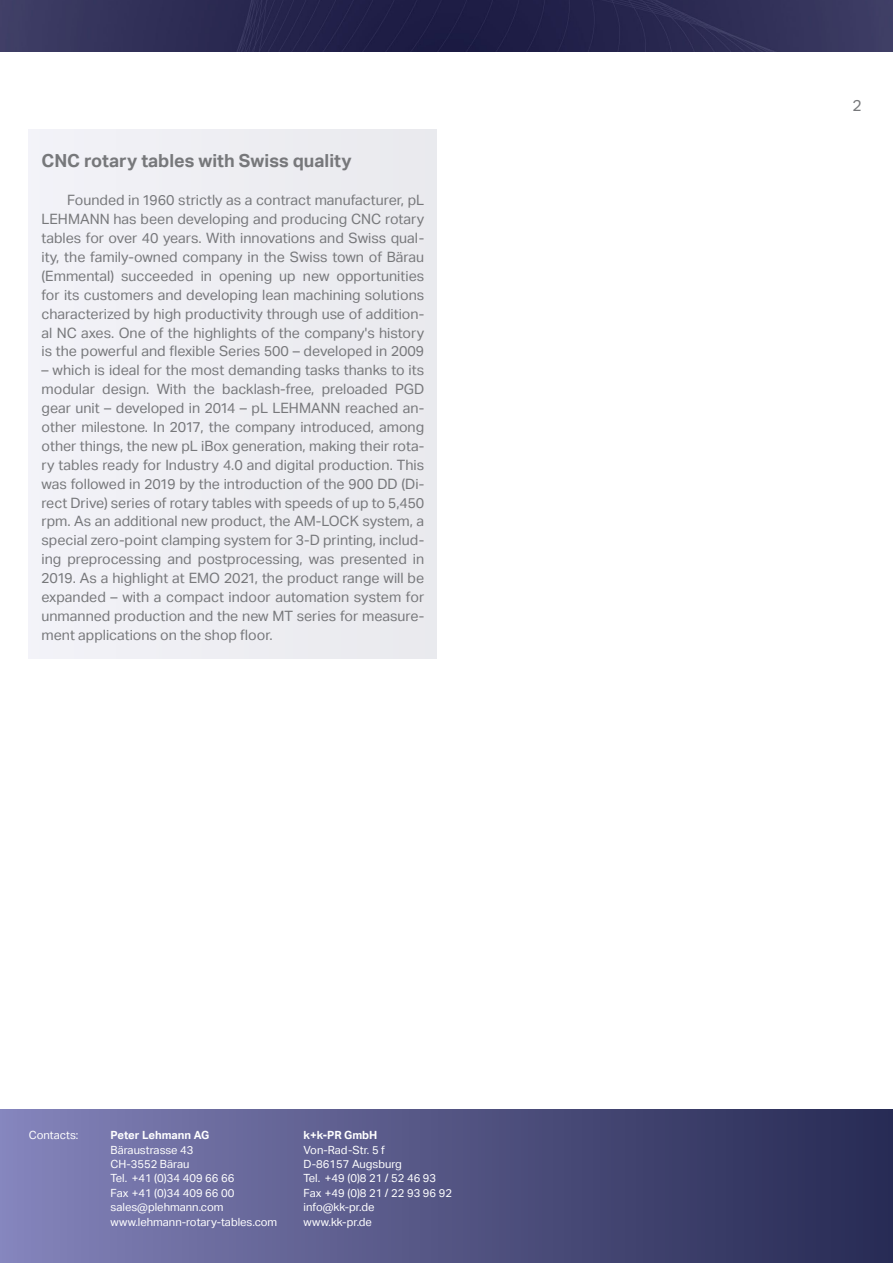
<style>
.page{position:relative;width:893px;height:1263px;background:#fff}
.page>*{position:absolute;margin:0;border:0;box-sizing:border-box;transform-origin:0 0}
.t1{font:700 18px "Aktiv Grotesk Trial";color:#77787b}
.t2{font:15.75px "Aktiv Grotesk Trial";color:#77787b}
.t3{font:14.25px/18.9px "Aktiv Grotesk Trial";color:#77787b;text-align:justify}
.t4{font:11.25px/14.4px "Aktiv Grotesk Trial";color:#fff}
.t5{font:700 11.25px "Aktiv Grotesk Trial";color:#fff}
</style>
<div class="page">
<img style="left:0;top:0;width:893px;height:51px">
<div style="left:0;top:1110px;width:893px;height:153px;background:linear-gradient(to right,#8383b9,#262951)"></div>
<div style="left:29px;top:130px;width:408px;height:529px;background:#eeeef2"></div>
<p class="t1" style="left:42px;top:151px;width:312px">CNC rotary tables with Swiss quality</p>
<p class="t3" style="left:42px;top:191px;width:384px;text-indent:26px">Founded in 1960 strictly as a contract manufacturer, pL LEHMANN has been developing and producing CNC rotary tables for over 40 years. With innovations and Swiss qual&shy;ity, the family-owned company in the Swiss town of Bärau (Emmental) succeeded in opening up new opportunities for its customers and developing lean machining solutions characterized by high productivity through use of addition&shy;al NC axes. One of the highlights of the company's history is the powerful and flexible Series 500 – developed in 2009</p>
<p class="t3" style="left:42px;top:361px;width:384px">– which is ideal for the most demanding tasks thanks to its modular design. With the backlash-free, preloaded PGD gear unit – developed in 2014 – pL LEHMANN reached an&shy;other milestone. In 2017, the company introduced, among other things, the new pL iBox generation, making their rota&shy;ry tables ready for Industry 4.0 and digital production. This was followed in 2019 by the introduction of the 900 DD (Di&shy;rect Drive) series of rotary tables with speeds of up to 5,450 rpm. As an additional new product, the AM-LOCK system, a special zero-point clamping system for 3-D printing, includ&shy;ing preprocessing and postprocessing, was presented in 2019. As a highlight at EMO 2021, the product range will be expanded – with a compact indoor automation system for unmanned production and the new MT series for measure&shy;ment applications on the shop floor.</p>
<p class="t4" style="left:29px;top:1128px;width:51px">Contacts:</p>
<p class="t5" style="left:111px;top:1129px;width:100px">Peter Lehmann AG</p>
<p class="t4" style="left:111px;top:1142px;width:168px">Bäraustrasse 43<br>CH-3552 Bärau<br>Tel. +41 (0)34 409 66 66<br>Fax +41 (0)34 409 66 00 sales@plehmann.com www.lehmann-rotary-tables.com</p>
<p class="t5" style="left:304px;top:1129px;width:75px">k+k-PR GmbH</p>
<p class="t4" style="left:304px;top:1142px;width:150px">Von-Rad-Str. 5 f<br>D-86157 Augsburg<br>Tel. +49 (0)8 21 / 52 46 93<br>Fax +49 (0)8 21 / 22 93 96 92 info@kk-pr.de<br>www.kk-pr.de</p>
<p class="t2" style="left:852px;top:96px;width:11px">2</p>
</div>
